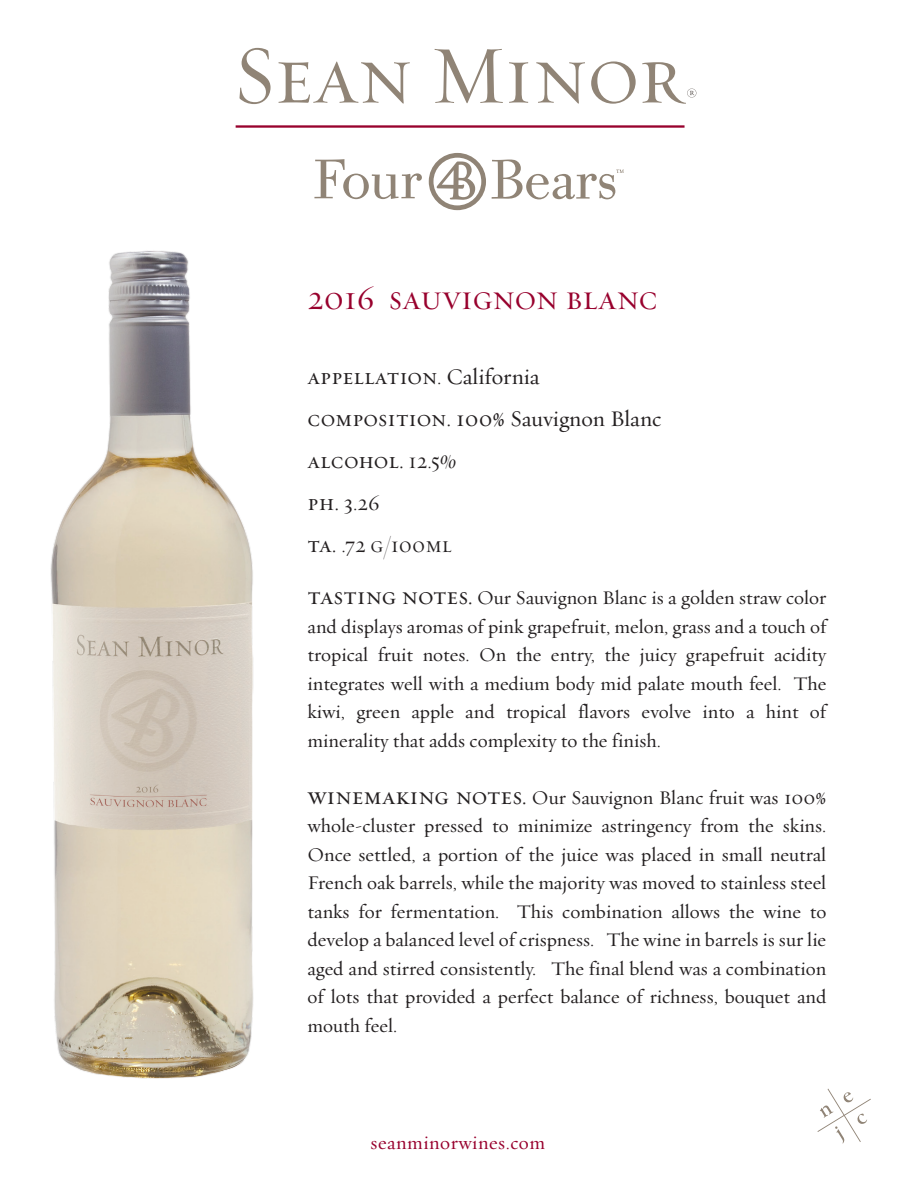
<style>
.page{position:relative;width:918px;height:1188px;background:#fff}
.page>*{position:absolute;margin:0;border:0;box-sizing:border-box;transform-origin:0 0}
.t1{font:34.5px "Requiem Display HTF Small Caps";color:#98012d}
.t2{font:22.5px "Requiem Text HTF Small Caps";color:#231f20}
.t3{font:22.5px "Requiem Text HTF Roman";color:#231f20}
.t4{font:22.5px/42px "Requiem Display HTF Small Caps";color:#231f20}
.t5{font:19.5px/28.5px "Requiem Text HTF Roman";color:#231f20;text-align:justify}
.t6{font:19.5px "Requiem Text HTF Roman";letter-spacing:.025em;color:#98012d}
.s1{font-family:"Requiem Display HTF Small Caps"}
.s2{font-family:"Requiem Text HTF Roman"}
.s3{font-family:"Requiem Text HTF Small Caps"}
.s4{font-family:"Requiem Text HTF Small Caps";font-size:24px}
</style>
<div class="page">
<svg style="left:817px;top:1089px;width:54px;height:55px"></svg>
<img style="left:50px;top:251px;width:204px;height:828px">
<svg style="left:239px;top:48px;width:31px;height:56px"></svg>
<svg style="left:278px;top:61px;width:132px;height:43px"></svg>
<svg style="left:434px;top:49px;width:69px;height:54px"></svg>
<svg style="left:509px;top:62px;width:19px;height:41px"></svg>
<svg style="left:536px;top:62px;width:49px;height:42px"></svg>
<svg style="left:591px;top:61px;width:44px;height:43px"></svg>
<hr style="left:236px;top:125px;width:448px;height:3px;background:#98012d">
<svg style="left:428px;top:153px;width:196px;height:57px"></svg>
<svg style="left:314px;top:159px;width:108px;height:40px"></svg>
<svg style="left:642px;top:62px;width:54px;height:42px"></svg>
<h1 class="t1" style="left:307px;top:277px;width:351px">2016 sauvignon blanc</h1>
<p class="t2" style="left:307px;top:363px;width:233px">appellation<span class="s1">.</span> <span class="s2">California</span></p>
<p class="t3" style="left:307px;top:405px;width:355px"><span class="s3">composition.</span> 100% Sauvignon Blanc</p>
<p class="t2" style="left:307px;top:447px;width:151px">alcohol. <span class="s1">12.5%</span></p>
<p class="t4" style="left:307px;top:482px;width:146px"><span class="s3">ph.</span> 3.26<br><span class="s3">ta.</span> .72 g/100ml</p>
<p class="t5" style="left:307px;top:584px;width:520px"><span class="s4">tasting notes.</span> Our Sauvignon Blanc is a golden straw color and displays aromas of pink grapefruit, melon, grass and a touch of tropical fruit notes. On the entry, the juicy grapefruit acidity integrates well with a medium body mid palate mouth feel. The kiwi, green apple and tropical flavors evolve into a hint of minerality that adds complexity to the finish.</p>
<p class="t5" style="left:307px;top:784px;width:520px"><span class="s4">winemaking notes.</span> Our Sauvignon Blanc fruit was 100% whole-cluster pressed to minimize astringency from the skins.<br>Once settled, a portion of the juice was placed in small neutral French oak barrels, while the majority was moved to stainless steel tanks for fermentation. This combination allows the wine to develop a balanced level of crispness. The wine in barrels is sur lie aged and stirred consistently. The final blend was a combination of lots that provided a perfect balance of richness, bouquet and mouth feel.</p>
<p class="t6" style="left:370px;top:1131px;width:176px">seanminorwines.com</p>
</div>
